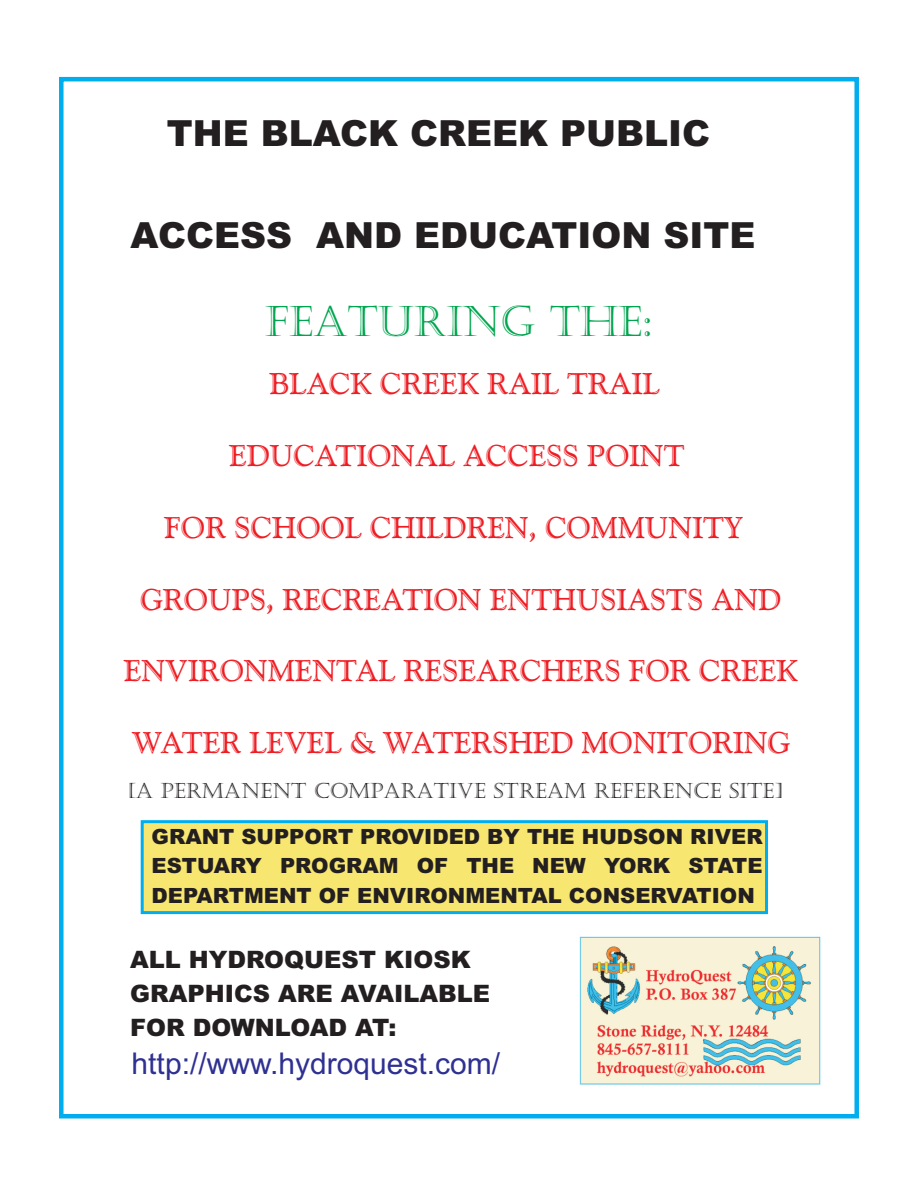
<style>
.page{position:relative;width:918px;height:1188px;background:#fff}
.page>*{position:absolute;margin:0;border:0;box-sizing:border-box;transform-origin:0 0}
.t1{font:42px "Castellar";color:#00a54f}
.t2{font:900 36px "Arial";color:#231f20}
.t3{font:30px "Goudy Handtooled BT";color:#ee1d23}
.t4{font:30px "Arial";color:#2e3092}
.t5{font:900 24px/33.9px "Arial";color:#231f20}
.t6{font:900 21px/29.5px "Arial";color:#231f20;text-align:justify}
.t7{font:21px "Castellar";color:#231f20}
</style>
<div class="page">
<img style="left:579px;top:936px;width:242px;height:149px">
<svg style="left:140px;top:820px;width:628px;height:95px;background:#e5e279"></svg>
<div style="left:59px;top:77px;width:800px;height:1041px;border:4px solid #00aeef"></div>
<p class="t2" style="left:167px;top:120px;width:545px">THE BLACK CREEK PUBLIC</p>
<p class="t2" style="left:131px;top:222px;width:626px">ACCESS AND EDUCATION SITE</p>
<h1 class="t1" style="left:265px;top:297px;width:389px">FEATURING THE:</h1>
<p class="t3" style="left:270px;top:371px;width:391px">BLACK CREEK RAIL TRAIL</p>
<p class="t3" style="left:229px;top:443px;width:457px">EDUCATIONAL ACCESS POINT</p>
<p class="t3" style="left:164px;top:515px;width:581px">FOR SCHOOL CHILDREN, COMMUNITY</p>
<p class="t3" style="left:140px;top:587px;width:643px">GROUPS, RECREATION ENTHUSIASTS AND</p>
<p class="t3" style="left:124px;top:659px;width:676px">ENVIRONMENTAL RESEARCHERS FOR CREEK</p>
<p class="t3" style="left:132px;top:731px;width:660px">WATER LEVEL &amp; WATERSHED MONITORING</p>
<p class="t7" style="left:129px;top:779px;width:655px">[A PERMANENT COMPARATIVE STREAM REFERENCE SITE]</p>
<p class="t6" style="left:152px;top:824px;width:613px">GRANT SUPPORT PROVIDED BY THE HUDSON RIVER ESTUARY PROGRAM OF THE NEW YORK STATE DEPARTMENT OF ENVIRONMENTAL CONSERVATION</p>
<p class="t5" style="left:130px;top:945px;width:362px">ALL HYDROQUEST KIOSK<br>GRAPHICS ARE AVAILABLE<br>FOR DOWNLOAD AT:</p>
<p class="t4" style="left:132px;top:1052px;width:370px">http://www.hydroquest.com/</p>
</div>
